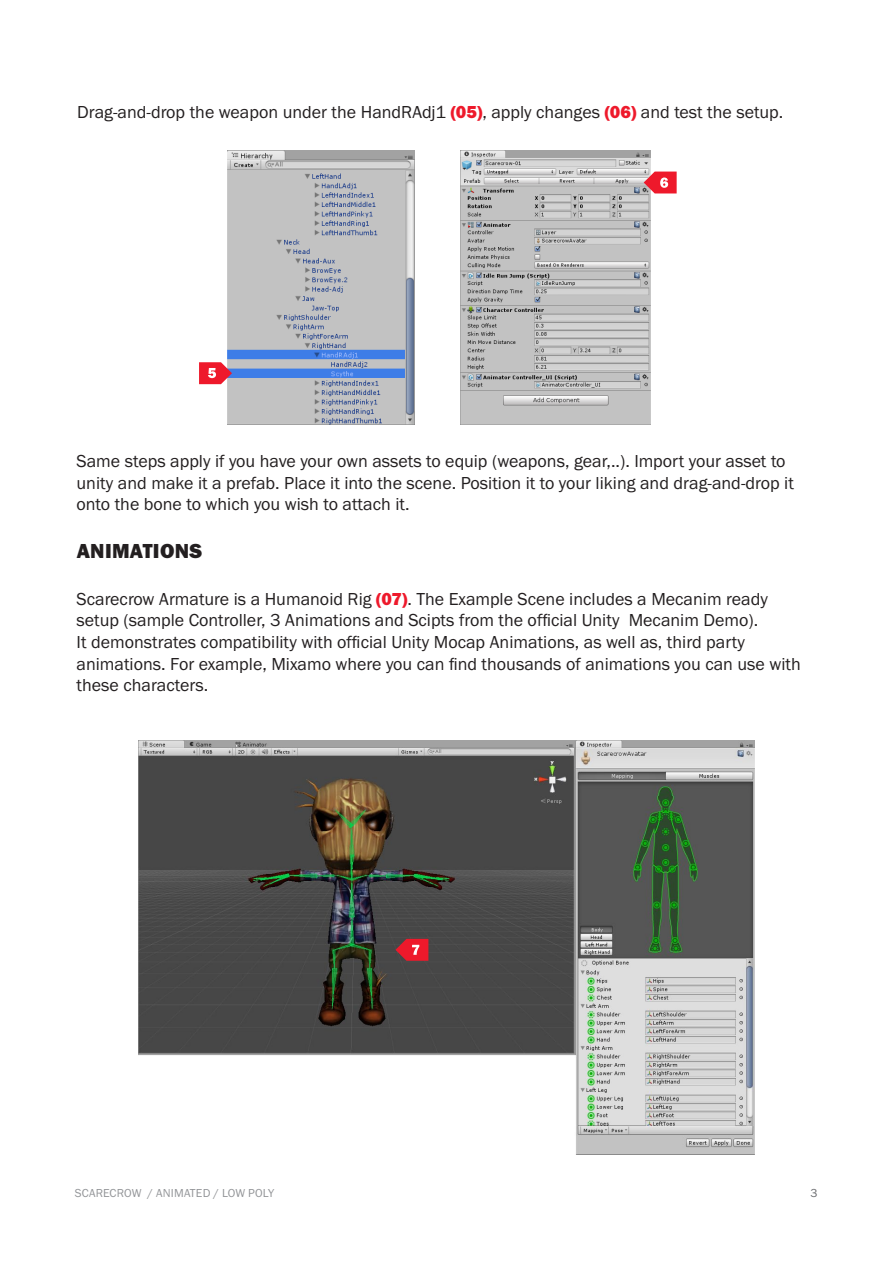
<style>
.page{position:relative;width:893px;height:1263px;background:#fff}
.page>*{position:absolute;margin:0;border:0;box-sizing:border-box;transform-origin:0 0}
.t1{font:21px "Franklin Got Itc TOT Hea";letter-spacing:.015em;color:#231f20}
.t2{font:18px/21.6px "Franklin Got Itc TOT Boo";color:#231f20}
.t3{font:12px "Franklin Got Itc TOT Boo";letter-spacing:.015em;color:#939598}
.t4{font:12px "Franklin Got Itc TOT Boo";color:#6c6d70}
.s1{font-family:"Franklin Got Itc TOT Hea";color:#ee192b}
</style>
<div class="page">
<img style="left:228px;top:151px;width:186px;height:273px">
<img style="left:461px;top:151px;width:190px;height:273px">
<svg style="left:199px;top:362px;width:33px;height:22px"></svg>
<svg style="left:644px;top:172px;width:33px;height:21px"></svg>
<img style="left:139px;top:741px;width:615px;height:413px">
<svg style="left:395px;top:939px;width:33px;height:22px"></svg>
<p class="t2" style="left:77px;top:102px;width:708px">Drag-and-drop the weapon under the HandRAdj1 <span class="s1">(05)</span>, apply changes <span class="s1">(06)</span> and test the setup.</p>
<p class="t2" style="left:77px;top:450px;width:719px">Same steps apply if you have your own assets to equip (weapons, gear,..). Import your asset to unity and make it a prefab. Place it into the scene. Position it to your liking and drag-and-drop it onto the bone to which you wish to attach it.</p>
<p class="t1" style="left:77px;top:539px;width:127px">ANIMATIONS</p>
<p class="t2" style="left:77px;top:588px;width:726px">Scarecrow Armature is a Humanoid Rig <span class="s1">(07)</span>. The Example Scene includes a Mecanim ready setup (sample Controller, 3 Animations and Scipts from the official Unity Mecanim Demo).<br>It demonstrates compatibility with official Unity Mocap Animations, as well as, third party animations. For example, Mixamo where you can find thousands of animations you can use with these characters.</p>
<p class="t3" style="left:75px;top:1186px;width:201px">SCARECROW / ANIMATED / LOW POLY</p>
<p class="t4" style="left:810px;top:1186px;width:9px">3</p>
</div>
